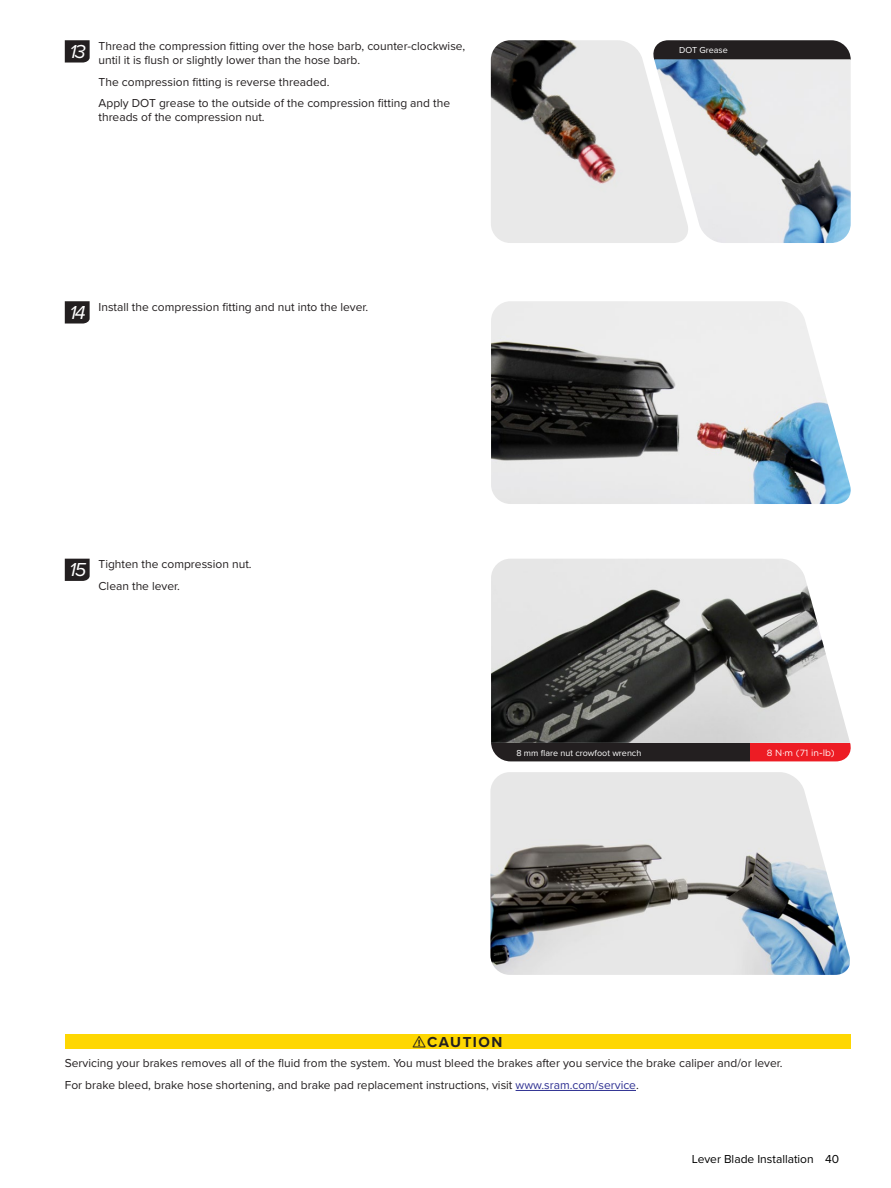
<style>
.page{position:relative;width:891px;height:1188px;background:#fff}
.page>*{position:absolute;margin:0;border:0;box-sizing:border-box;transform-origin:0 0}
.t1{font:italic 19.5px "Proxima Nova";color:#fff}
.t2{font:700 15px "Proxima Nova";letter-spacing:.1em;color:#231f20}
.Normal_Text_-_Right_Indent_3_5{font:12px/14.4px "Proxima Nova";color:#231f20}
.Normal_Text_-_Full_Width{font:12px "Proxima Nova";color:#231f20}
.t3{font:12px "Proxima Nova";color:#000}
.t4{font:9px "Proxima Nova";color:#fff}
.t5{font:9px "Gotham";color:#fff}
.s1{color:#2e3092}
</style>
<div class="page">
<div style="left:65px;top:1034px;width:785px;height:15px;background:#fed702"></div>
<hr style="left:516px;top:1090px;width:120px;height:1px;background:#2e3092">
<img style="left:491px;top:40px;width:163px;height:203px">
<div style="left:653px;top:40px;width:198px;height:20px;background:#231f20"></div>
<img style="left:654px;top:59px;width:197px;height:184px">
<svg style="left:65px;top:40px;width:25px;height:23px"></svg>
<img style="left:491px;top:301px;width:360px;height:203px">
<svg style="left:65px;top:301px;width:25px;height:23px"></svg>
<div style="left:491px;top:743px;width:259px;height:18px;background:#231f20"></div>
<div style="left:750px;top:743px;width:102px;height:18px;background:#ed1c24"></div>
<img style="left:491px;top:559px;width:359px;height:184px">
<svg style="left:65px;top:559px;width:25px;height:22px"></svg>
<img style="left:490px;top:772px;width:360px;height:203px">
<p class="t1" style="left:70px;top:37px;width:18px">13</p>
<p class="Normal_Text_-_Right_Indent_3_5" style="left:99px;top:38px;width:368px">Thread the compression fitting over the hose barb, counter-clockwise, until it is flush or slightly lower than the hose barb.</p>
<p class="Normal_Text_-_Right_Indent_3_5" style="left:99px;top:74px;width:232px">The compression fitting is reverse threaded.</p>
<p class="Normal_Text_-_Right_Indent_3_5" style="left:99px;top:95px;width:353px">Apply DOT grease to the outside of the compression fitting and the threads of the compression nut.</p>
<p class="t1" style="left:70px;top:298px;width:18px">14</p>
<p class="Normal_Text_-_Right_Indent_3_5" style="left:99px;top:299px;width:271px">Install the compression fitting and nut into the lever.</p>
<p class="t4" style="left:679px;top:44px;width:50px">DOT Grease</p>
<p class="t1" style="left:69px;top:555px;width:18px">15</p>
<p class="Normal_Text_-_Right_Indent_3_5" style="left:99px;top:557px;width:155px">Tighten the compression nut.</p>
<p class="Normal_Text_-_Right_Indent_3_5" style="left:99px;top:578px;width:83px">Clean the lever.</p>
<p class="t4" style="left:516px;top:747px;width:127px">8 mm flare nut crowfoot wrench</p>
<p class="t5" style="left:767px;top:747px;width:69px">8 N·m (71 in-lb)</p>
<p class="t2" style="left:413px;top:1031px;width:91px">⚠CAUTION</p>
<p class="Normal_Text_-_Full_Width" style="left:65px;top:1054px;width:719px">Servicing your brakes removes all of the fluid from the system. You must bleed the brakes after you service the brake caliper and/or lever.</p>
<p class="Normal_Text_-_Full_Width" style="left:65px;top:1076px;width:575px">For brake bleed, brake hose shortening, and brake pad replacement instructions, visit <span class="s1">www.sram.com/service</span>.</p>
<p class="t3" style="left:692px;top:1150px;width:149px">Lever Blade Installation 40</p>
</div>
